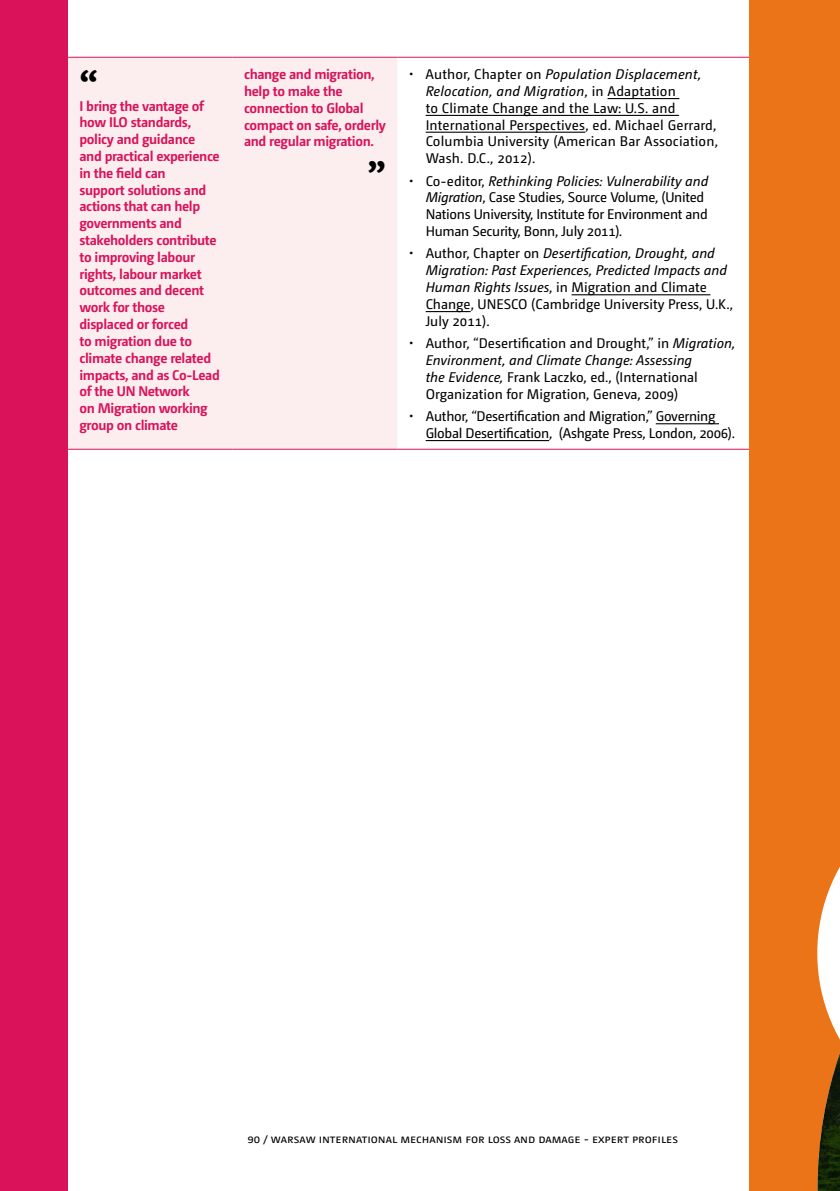
<style>
.page{position:relative;width:840px;height:1191px;background:#fff}
.page>*{position:absolute;margin:0;border:0;box-sizing:border-box;transform-origin:0 0}
.t1{font:700 36px "Lexend";color:#000}
.t2{font:14px/16.8px "Camingo Dos Pro";color:#000}
.t3{font:700 14px/16.8px "Camingo Dos Pro";letter-spacing:-.025em;color:#d9125a}
.t4{font:14px/16.8px "Camingo Dos Pro";letter-spacing:-.02em;color:#000}
.t5{font:12px "Camingo Dos Pro";letter-spacing:-.005em;color:#000}
.s1{font-style:italic}
</style>
<div class="page">
<div style="left:0;top:0;width:68px;height:1191px;background:#d9125a"></div>
<div style="left:68px;top:58px;width:329px;height:391px;background:#fcedef"></div>
<hr style="left:68px;top:449px;width:164px;height:1px;background:#d9125a">
<hr style="left:232px;top:449px;width:165px;height:1px;background:#d9125a">
<hr style="left:68px;top:57px;width:164px;height:1px;background:#d9125a">
<hr style="left:232px;top:57px;width:165px;height:1px;background:#d9125a">
<hr style="left:397px;top:57px;width:351px;height:1px;background:#d9125a">
<hr style="left:397px;top:449px;width:351px;height:1px;background:#d9125a">
<hr style="left:607px;top:98px;width:72px;height:1px;background:#000">
<hr style="left:425px;top:115px;width:253px;height:1px;background:#000">
<hr style="left:425px;top:132px;width:160px;height:1px;background:#000">
<hr style="left:571px;top:294px;width:139px;height:1px;background:#000">
<hr style="left:425px;top:311px;width:45px;height:1px;background:#000">
<hr style="left:655px;top:423px;width:63px;height:1px;background:#000">
<hr style="left:425px;top:440px;width:124px;height:1px;background:#000">
<div style="left:748px;top:0;width:91px;height:1191px;background:#eb7318"></div>
<svg style="left:817px;top:868px;width:22px;height:323px"></svg>
<h1 class="t1" style="left:79px;top:55px;width:20px">“</h1>
<p class="t3" style="left:79px;top:97px;width:142px">I bring the vantage of how ILO standards, policy and guidance and practical experience in the field can<br>support solutions and actions that can help governments and stakeholders contribute to improving labour rights, labour market outcomes and decent work for those displaced or forced<br>to migration due to climate change related impacts, and as Co-Lead of the UN Network<br>on Migration working group on climate</p>
<p class="t3" style="left:244px;top:66px;width:143px">change and migration, help to make the connection to Global compact on safe, orderly and regular migration.</p>
<h1 class="t1" style="left:367px;top:147px;width:20px">”</h1>
<p class="t2" style="left:425px;top:66px;width:293px;text-indent:-17px">• Author, Chapter on <span class="s1">Population Displacement, Relocation, and Migration</span>, in Adaptation<br>to Climate Change and the Law: U.S. and International Perspectives, ed. Michael Gerrard, Columbia University (American Bar Association, Wash. D.C., 2012).</p>
<p class="t4" style="left:425px;top:172px;width:284px;text-indent:-17px">• Co-editor, <span class="s1">Rethinking Policies: Vulnerability and Migration</span>, Case Studies, Source Volume, (United Nations University, Institute for Environment and Human Security, Bonn, July 2011)<span class="s1">.</span></p>
<p class="t2" style="left:425px;top:245px;width:309px;text-indent:-17px">• Author, Chapter on <span class="s1">Desertification, Drought, and Migration: Past Experiences, Predicted Impacts and Human Rights Issues</span>, in Migration and Climate Change, UNESCO (Cambridge University Press, U.K., July 2011).</p>
<p class="t2" style="left:425px;top:335px;width:311px;text-indent:-17px">• Author, “Desertification and Drought,” in <span class="s1">Migration, Environment, and Climate Change: Assessing<br>the Evidence,</span> Frank Laczko, ed., (International Organization for Migration, Geneva, 2009)</p>
<p class="t4" style="left:425px;top:408px;width:311px;text-indent:-17px">• Author, “Desertification and Migration,” Governing<br>Global Desertification, (Ashgate Press, London, 2006).</p>
<p class="t5" style="left:247px;top:1132px;width:431px">90 / Warsaw Internati onal Mechani sm for Loss and Damage - Expert profi les</p>
</div>
